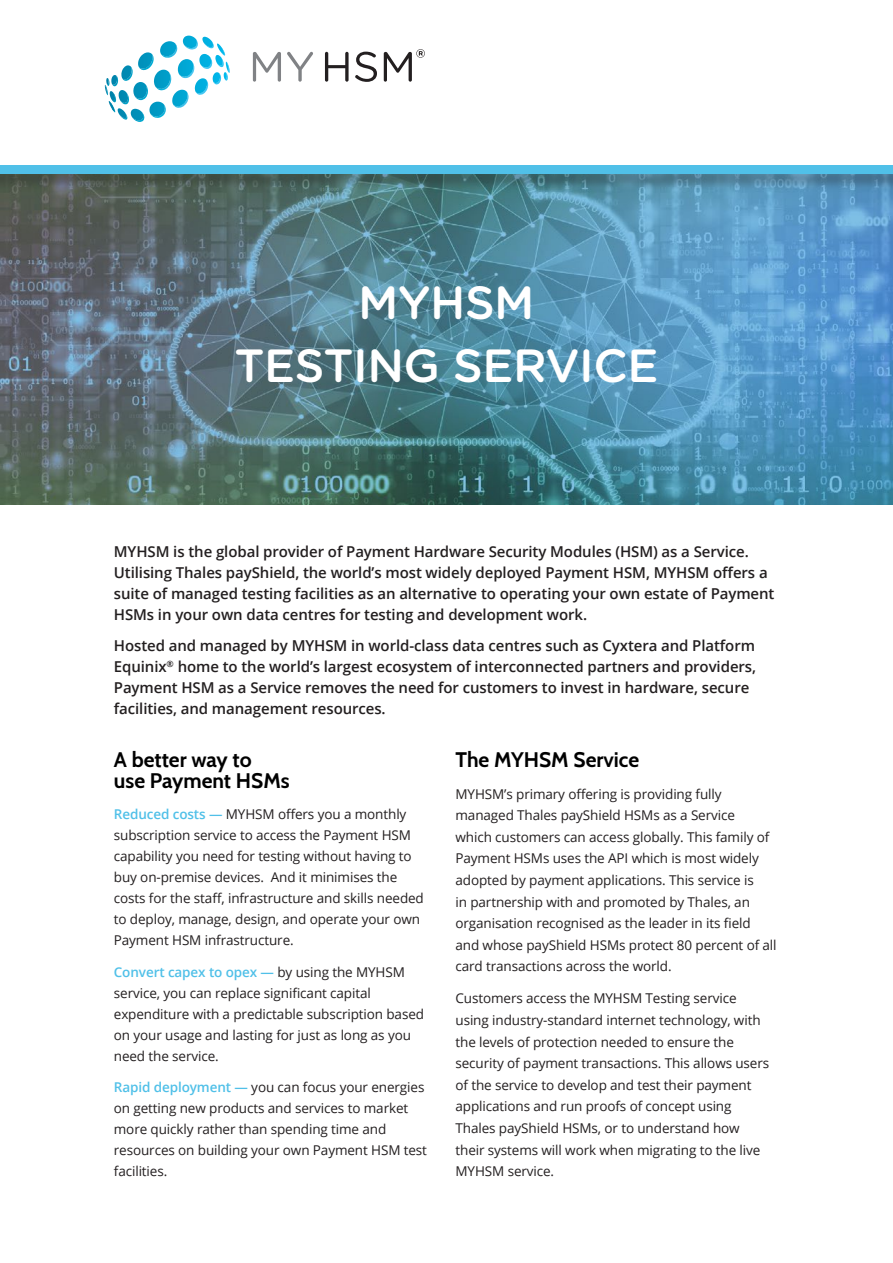
<style>
.page{position:relative;width:893px;height:1263px;background:#fff}
.page>*{position:absolute;margin:0;border:0;box-sizing:border-box;transform-origin:0 0}
.t1{font:500 46.5px/63px "Gotham Rounded";letter-spacing:-.01em;color:#fff;text-align:center}
.t2{font:700 21px/21px "Cabin";color:#000}
.t3{font:600 15px/21px "Open Sans";letter-spacing:-.005em;color:#231f20}
.t4{font:13.5px/21.6px "Open Sans";letter-spacing:-.01em;color:#231f20}
.s1{font-weight:600;color:#50c0e8}
</style>
<div class="page">
<img style="left:0;top:192px;width:893px;height:312px">
<svg style="left:105px;top:36px;width:125px;height:86px"></svg>
<svg style="left:253px;top:52px;width:28px;height:30px"></svg>
<svg style="left:287px;top:52px;width:26px;height:30px"></svg>
<svg style="left:325px;top:52px;width:24px;height:30px"></svg>
<svg style="left:355px;top:52px;width:22px;height:30px"></svg>
<svg style="left:384px;top:49px;width:41px;height:33px"></svg>
<div style="left:0;top:164px;width:893px;height:28px;background:#231f20;opacity:.4"></div>
<div style="left:0;top:166px;width:893px;height:8px;background:#50c0e8"></div>
<h1 class="t1" style="left:234px;top:269px;width:426px">MYHSM<br>TESTING SERVICE</h1>
<p class="t3" style="left:114px;top:540px;width:662px">MYHSM is the global provider of Payment Hardware Security Modules (HSM) as a Service.<br>Utilising Thales payShield, the world’s most widely deployed Payment HSM, MYHSM offers a suite of managed testing facilities as an alternative to operating your own estate of Payment HSMs in your own data centres for testing and development work.</p>
<p class="t3" style="left:114px;top:635px;width:644px">Hosted and managed by MYHSM in world-class data centres such as Cyxtera and Platform Equinix<sup>®</sup> home to the world’s largest ecosystem of interconnected partners and providers, Payment HSM as a Service removes the need for customers to invest in hardware, secure facilities, and management resources.</p>
<h2 class="t2" style="left:114px;top:747px;width:177px">A better way to<br>use Payment HSMs</h2>
<p class="t4" style="left:114px;top:803px;width:312px;line-height:21px"><span class="s1">Reduced costs —</span> MYHSM offers you a monthly subscription service to access the Payment HSM capability you need for testing without having to buy on-premise devices. And it minimises the costs for the staff, infrastructure and skills needed to deploy, manage, design, and operate your own Payment HSM infrastructure.</p>
<p class="t4" style="left:114px;top:961px;width:312px;line-height:21px"><span class="s1">Convert capex to opex —</span> by using the MYHSM service, you can replace significant capital expenditure with a predictable subscription based on your usage and lasting for just as long as you need the service.</p>
<p class="t4" style="left:114px;top:1076px;width:315px;line-height:21px"><span class="s1">Rapid deployment —</span> you can focus your energies on getting new products and services to market more quickly rather than spending time and resources on building your own Payment HSM test facilities.</p>
<h2 class="t2" style="left:455px;top:747px;width:185px">The MYHSM Service</h2>
<p class="t4" style="left:455px;top:783px;width:323px">MYHSM’s primary offering is providing fully managed Thales payShield HSMs as a Service<br>which customers can access globally. This family of Payment HSMs uses the API which is most widely adopted by payment applications. This service is<br>in partnership with and promoted by Thales, an organisation recognised as the leader in its field and whose payShield HSMs protect 80 percent of all card transactions across the world.</p>
<p class="t4" style="left:455px;top:987px;width:315px">Customers access the MYHSM Testing service using industry-standard internet technology, with the levels of protection needed to ensure the security of payment transactions. This allows users of the service to develop and test their payment applications and run proofs of concept using Thales payShield HSMs, or to understand how their systems will work when migrating to the live MYHSM service.</p>
</div>
